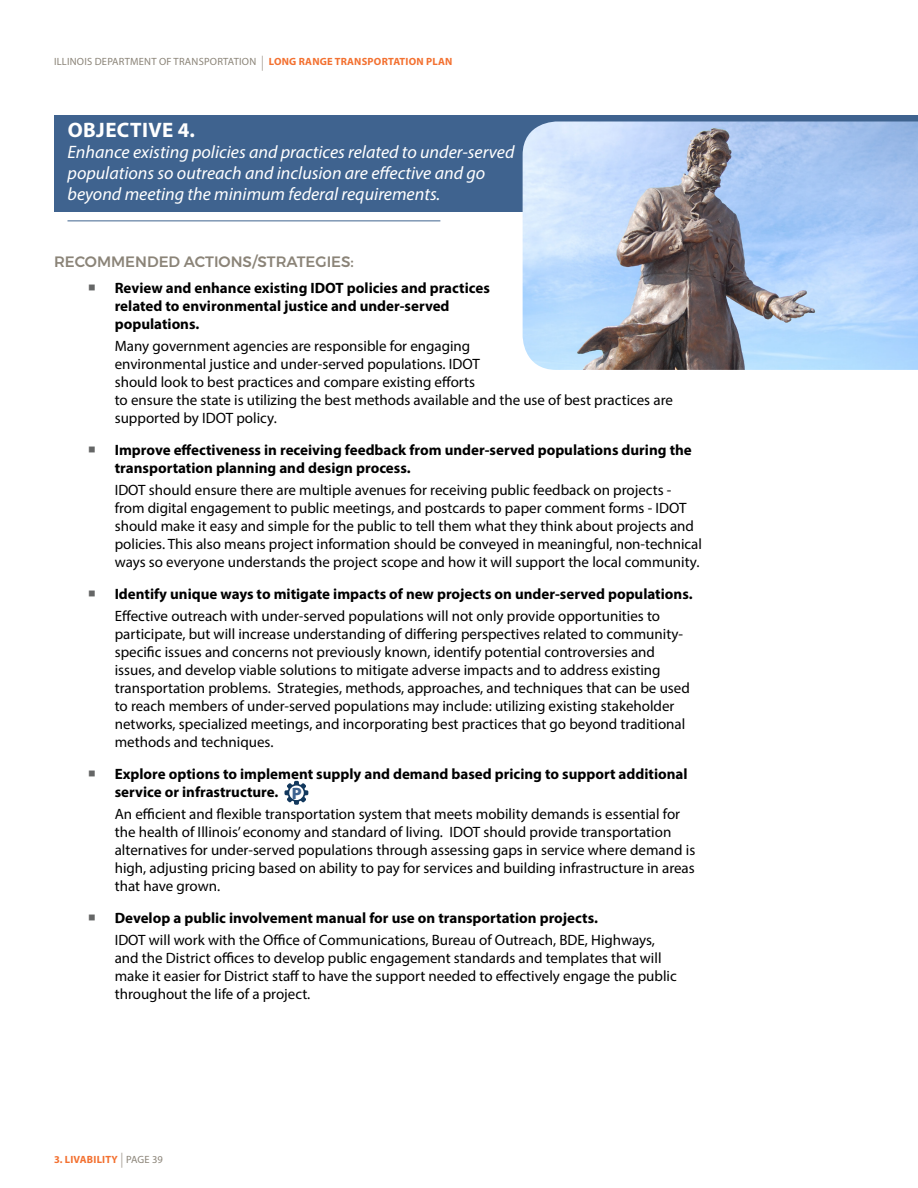
<style>
.page{position:relative;width:918px;height:1188px;background:#fff}
.page>*{position:absolute;margin:0;border:0;box-sizing:border-box;transform-origin:0 0}
.Objectives_4_Box{font:700 21px "Myriad Pro";letter-spacing:.02em;color:#fff}
.Objectives_4_Box-2{font:italic 18px/21px "Myriad Pro";color:#fff}
.Body_Text{font:900 16.5px "Myriad Pro";color:#3f638f}
.Objective_Text{font:15px/18px "Myriad Pro";color:#000}
.t1{font:700 15px/18px "Myriad Pro";color:#000}
.Heading_5{font:500 15px "Montserrat";color:#8b8478}
.t2{font:10.5px "Myriad Pro";letter-spacing:.02em;color:#8b8478}
.t3{font:700 10.5px "Myriad Pro";color:#f37131}
.s1{font-size:15px;color:#b7b1a9}
.s2{font-weight:700;color:#f37131}
</style>
<div class="page">
<div style="left:54px;top:115px;width:864px;height:97px;background:#3f638f"></div>
<hr style="left:68px;top:220px;width:372px;height:1px;background:#3f638f">
<svg style="left:284px;top:781px;width:24px;height:24px"></svg>
<div style="left:289px;top:786px;width:15px;height:14px;background:#fff;border-radius:50%"></div>
<img style="left:523px;top:122px;width:395px;height:248px">
<p class="t2" style="left:54px;top:55px;width:400px">ILLINOIS DEPARTMENT OF TRANSPORTATION <span class="s1">|</span> <span class="s2">LONG RANGE TRANSPORTATION PLAN</span></p>
<p class="Objectives_4_Box" style="left:68px;top:116px;width:129px">OBJECTIVE 4.</p>
<p class="Objectives_4_Box-2" style="left:68px;top:141px;width:449px">Enhance existing policies and practices related to under-served populations so outreach and inclusion are effective and go beyond meeting the minimum federal requirements.</p>
<p class="Heading_5" style="left:54px;top:250px;width:302px">RECOMMENDED ACTIONS/STRATEGIES:</p>
<p class="t1" style="left:115px;top:278px;width:377px">Review and enhance existing IDOT policies and practices related to environmental justice and under-served populations.</p>
<p class="Objective_Text" style="left:115px;top:337px;width:560px">Many government agencies are responsible for engaging<br>environmental justice and under-served populations. IDOT<br>should look to best practices and compare existing efforts<br>to ensure the state is utilizing the best methods available and the use of best practices are supported by IDOT policy.</p>
<p class="t1" style="left:115px;top:440px;width:579px">Improve effectiveness in receiving feedback from under-served populations during the transportation planning and design process.</p>
<p class="Objective_Text" style="left:115px;top:481px;width:589px">IDOT should ensure there are multiple avenues for receiving public feedback on projects - from digital engagement to public meetings, and postcards to paper comment forms - IDOT should make it easy and simple for the public to tell them what they think about projects and policies. This also means project information should be conveyed in meaningful, non-technical ways so everyone understands the project scope and how it will support the local community.</p>
<p class="t1" style="left:115px;top:584px;width:579px">Identify unique ways to mitigate impacts of new projects on under-served populations.</p>
<p class="Objective_Text" style="left:115px;top:607px;width:577px">Effective outreach with under-served populations will not only provide opportunities to participate, but will increase understanding of differing perspectives related to community&shy;specific issues and concerns not previously known, identify potential controversies and issues, and develop viable solutions to mitigate adverse impacts and to address existing transportation problems. Strategies, methods, approaches, and techniques that can be used to reach members of under-served populations may include: utilizing existing stakeholder networks, specialized meetings, and incorporating best practices that go beyond traditional methods and techniques.</p>
<p class="t1" style="left:115px;top:764px;width:574px">Explore options to implement supply and demand based pricing to support additional service or infrastructure.</p>
<p class="Body_Text" style="left:292px;top:782px;width:11px">P</p>
<p class="Objective_Text" style="left:115px;top:805px;width:582px">An efficient and flexible transportation system that meets mobility demands is essential for the health of I llinois’ economy and standard of living. IDOT should provide transportation alternatives for under-served populations through assessing gaps in service where demand is high, adjusting pricing based on ability to pay for services and building infrastructure in areas that have grown.</p>
<p class="t1" style="left:115px;top:908px;width:485px">Develop a public involvement manual for use on transportation projects.</p>
<p class="Objective_Text" style="left:115px;top:931px;width:564px">IDOT will work with the Office of Communications, Bureau of Outreach, BDE, Highways, and the District offices to develop public engagement standards and templates that will make it easier for District staff to have the support needed to effectively engage the public throughout the life of a project.</p>
<p class="t3" style="left:54px;top:1152px;width:23px">3. Livabilit</p>
<p class="t2" style="left:112px;top:1153px;width:53px"><span class="s2">y</span> <span class="s1">|</span> PAGE 39</p>
</div>
